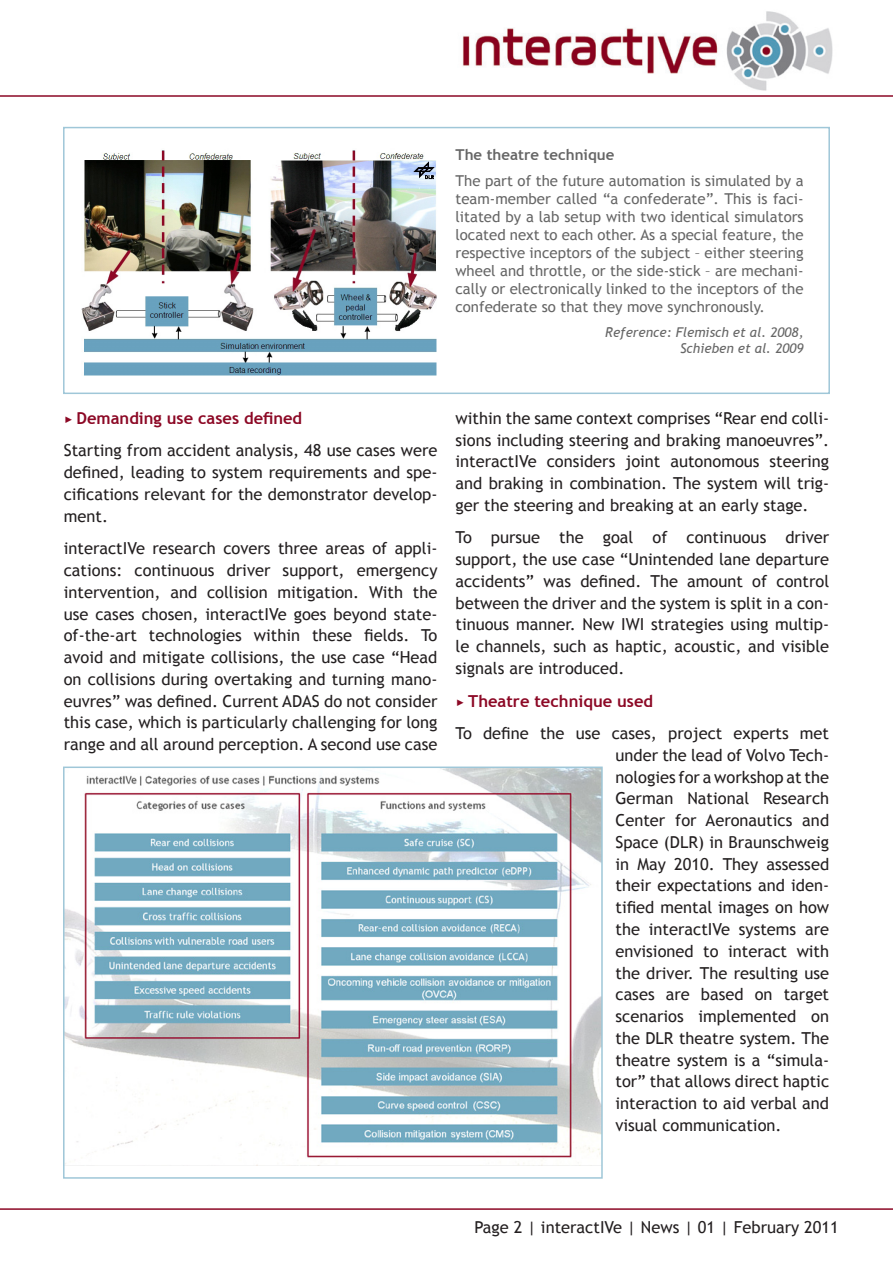
<style>
.page{position:relative;width:893px;height:1263px;background:#fff}
.page>*{position:absolute;margin:0;border:0;box-sizing:border-box;transform-origin:0 0}
.t1{font:16.5px/21.8px "Trebuchet MS";color:#231f20;text-align:justify}
.Inline_Head{font:700 16.5px "Trebuchet MS";color:#8c0825}
.t2{font:15px/18px "Trebuchet MS";color:#666;text-align:justify}
.t3{font:700 15px "Trebuchet MS";color:#666}
.t4{font:italic 13.5px/16.2px "Trebuchet MS";color:#666;text-align:right}
.s1{font-family:"Menlo"}
</style>
<div class="page">
<img style="left:462px;top:11px;width:371px;height:80px">
<hr style="left:0;top:1208px;width:893px;height:2px;background:#8c0825">
<hr style="left:0;top:95px;width:893px;height:2px;background:#8c0825">
<div style="left:63px;top:127px;width:767px;height:267px;border:2px solid #9fc7d8"></div>
<img style="left:82px;top:150px;width:355px;height:225px">
<img style="left:66px;top:769px;width:534px;height:396px">
<div style="left:63px;top:766px;width:540px;height:413px;border:2px solid #9fc7d8"></div>
<p class="t3" style="left:455px;top:145px;width:160px">The theatre technique</p>
<p class="t2" style="left:455px;top:172px;width:350px">The part of the future automation is simulated by a team-member called “a confederate”. This is faci&shy;litated by a lab setup with two identical simulators located next to each other. As a special feature, the respective inceptors of the subject – either steering wheel and throttle, or the side-stick – are mechani&shy;cally or electronically linked to the inceptors of the confederate so that they move synchronously.</p>
<p class="t4" style="left:605px;top:324px;width:200px">Reference: Flemisch et al. 2008,<br>Schieben et al. 2009</p>
<p class="Inline_Head" style="left:64px;top:408px;width:240px"><span class="s1">▸</span> Demanding use cases defined</p>
<p class="t1" style="left:64px;top:440px;width:375px">Starting from accident analysis, 48 use cases were defined, leading to system requirements and spe&shy;cifications relevant for the demonstrator develop&shy;ment.</p>
<p class="t1" style="left:64px;top:538px;width:375px">interactIVe research covers three areas of appli&shy;cations: continuous driver support, emergency intervention, and collision mitigation. With the use cases chosen, interactIVe goes beyond state&shy;of-the-art technologies within these fields. To avoid and mitigate collisions, the use case “Head on collisions during overtaking and turning mano&shy;euvres” was defined. Current ADAS do not consider this case, which is particularly challenging for long range and all around perception. A second use case</p>
<p class="t1" style="left:455px;top:407px;width:375px">within the same context comprises “Rear end colli&shy;sions including steering and braking manoeuvres”. interactIVe considers joint autonomous steering and braking in combination. The system will trig&shy;ger the steering and breaking at an early stage.</p>
<p class="t1" style="left:455px;top:527px;width:375px">To pursue the goal of continuous driver support, the use case “Unintended lane departure accidents” was defined. The amount of control between the driver and the system is split in a con&shy;tinuous manner. New IWI strategies using multip&shy;le channels, such as haptic, acoustic, and visible signals are introduced.</p>
<p class="Inline_Head" style="left:455px;top:690px;width:199px"><span class="s1">▸</span> Theatre technique used</p>
<p class="t1" style="left:615px;top:723px;width:215px;text-indent:-160px">To define the use cases, project experts met under the lead of Volvo Tech&shy;nologies for a workshop at the German National Research Center for Aeronautics and Space (DLR) in Braunschweig in May 2010. They assessed their expectations and iden&shy;tified mental images on how the interactIVe systems are envisioned to interact with the driver. The resulting use cases are based on target scenarios implemented on the DLR theatre system. The theatre system is a “simula&shy;tor” that allows direct haptic interaction to aid verbal and visual communication.</p>
<p class="t1" style="left:474px;top:1216px;width:366px">Page 2 | interactIVe | News | 01 | February 2011</p>
</div>
